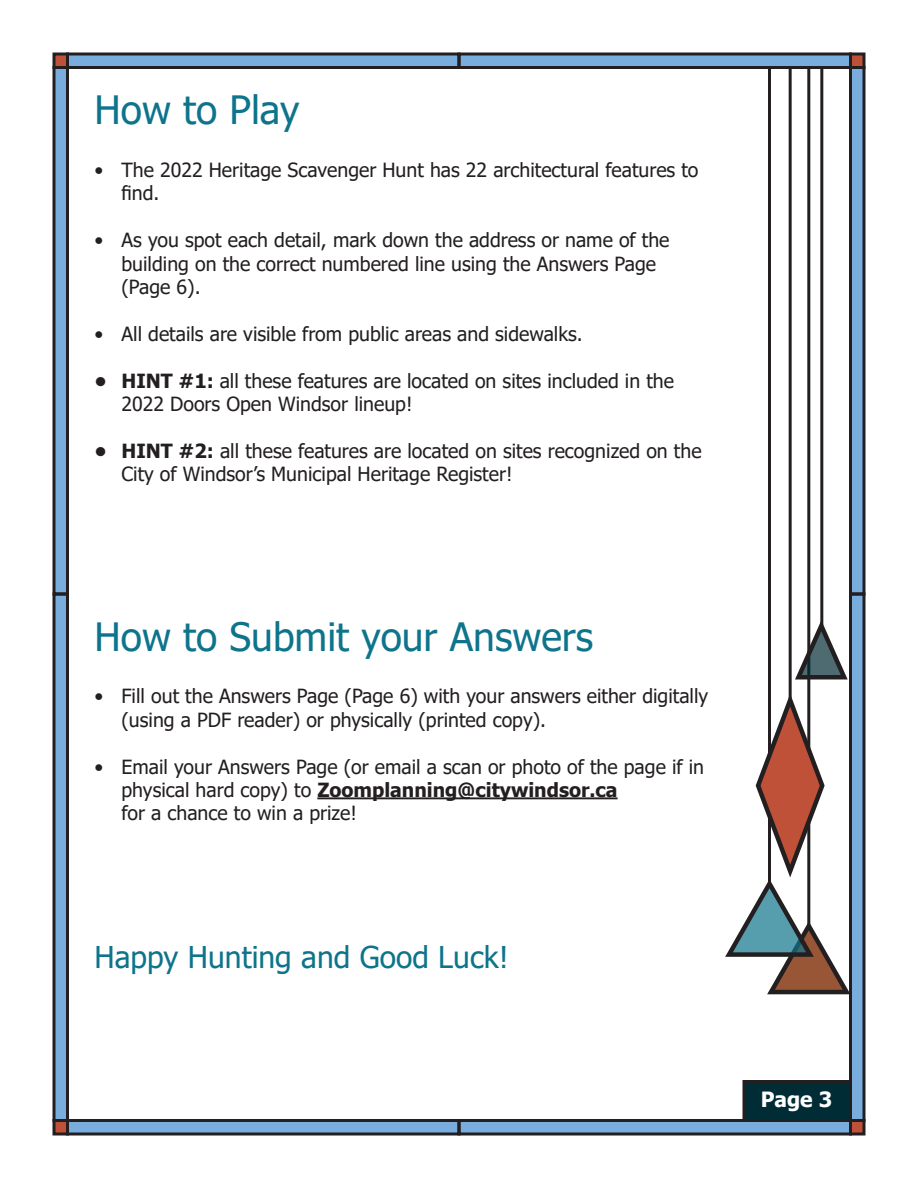
<style>
.page{position:relative;width:918px;height:1188px;background:#fff}
.page>*{position:absolute;margin:0;border:0;box-sizing:border-box;transform-origin:0 0}
.Paragraph_Style_1-1{font:39px "Tahoma";color:#0e748b}
.Paragraph_Style_1-1-2{font:30px "Tahoma";color:#0e748b}
.t1{font:700 21px "Tahoma";color:#fff}
.t2{font:19.5px/23.4px "Tahoma";color:#231f20}
.s1{font-weight:700}
</style>
<div class="page">
<div style="left:744px;top:1082px;width:107px;height:39px;background:#002c35"></div>
<div style="left:742px;top:1080px;width:110px;height:42px;border:3px solid #231f20"></div>
<div style="left:68px;top:1120px;width:391px;height:14px;background:#79addd"></div>
<div style="left:459px;top:1120px;width:391px;height:14px;background:#79addd"></div>
<div style="left:68px;top:54px;width:391px;height:14px;background:#79addd"></div>
<div style="left:459px;top:54px;width:391px;height:14px;background:#79addd"></div>
<div style="left:54px;top:68px;width:14px;height:526px;background:#79addd"></div>
<div style="left:54px;top:594px;width:14px;height:526px;background:#79addd"></div>
<div style="left:850px;top:68px;width:14px;height:526px;background:#79addd"></div>
<div style="left:850px;top:594px;width:14px;height:526px;background:#79addd"></div>
<div style="left:54px;top:54px;width:14px;height:14px;background:#bf5139"></div>
<div style="left:52px;top:52px;width:17px;height:17px;border:3px solid #231f20"></div>
<div style="left:850px;top:54px;width:14px;height:14px;background:#bf5139"></div>
<div style="left:849px;top:52px;width:17px;height:17px;border:3px solid #231f20"></div>
<div style="left:54px;top:1120px;width:14px;height:14px;background:#bf5139"></div>
<div style="left:52px;top:1119px;width:17px;height:17px;border:3px solid #231f20"></div>
<div style="left:850px;top:1120px;width:14px;height:14px;background:#bf5139"></div>
<div style="left:849px;top:1119px;width:17px;height:17px;border:3px solid #231f20"></div>
<div style="left:52px;top:66px;width:17px;height:530px;border:3px solid #231f20"></div>
<div style="left:849px;top:66px;width:17px;height:530px;border:3px solid #231f20"></div>
<div style="left:52px;top:592px;width:17px;height:530px;border:3px solid #231f20"></div>
<div style="left:849px;top:592px;width:17px;height:530px;border:3px solid #231f20"></div>
<div style="left:66px;top:1119px;width:394px;height:17px;border:3px solid #231f20"></div>
<div style="left:66px;top:52px;width:394px;height:17px;border:3px solid #231f20"></div>
<div style="left:458px;top:1119px;width:394px;height:17px;border:3px solid #231f20"></div>
<div style="left:458px;top:52px;width:394px;height:17px;border:3px solid #231f20"></div>
<hr style="left:807px;top:66px;width:3px;height:862px;background:#231f20">
<hr style="left:768px;top:66px;width:3px;height:819px;background:#231f20">
<hr style="left:789px;top:66px;width:3px;height:636px;background:#231f20">
<svg style="left:725px;top:694px;width:128px;height:303px"></svg>
<svg style="left:795px;top:620px;width:56px;height:62px"></svg>
<hr style="left:820px;top:66px;width:3px;height:559px;background:#231f20">
<hr style="left:317px;top:797px;width:301px;height:2px;background:#231f20">
<p class="Paragraph_Style_1-1" style="left:94px;top:84px;width:207px">How to Play</p>
<p class="t2" style="left:122px;top:159px;width:579px;text-indent:-27px">• The 2022 Heritage Scavenger Hunt has 22 architectural features to find.</p>
<p class="t2" style="left:122px;top:229px;width:550px;text-indent:-27px">• As you spot each detail, mark down the address or name of the building on the correct numbered line using the Answers Page (Page 6).</p>
<p class="t2" style="left:94px;top:323px;width:490px">• All details are visible from public areas and sidewalks.</p>
<p class="t2" style="left:122px;top:370px;width:554px;text-indent:-27px"><span class="s1">• HINT #1:</span> all these features are located on sites included in the<br>2022 Doors Open Windsor lineup!</p>
<p class="t2" style="left:122px;top:440px;width:582px;text-indent:-27px"><span class="s1">• HINT #2:</span> all these features are located on sites recognized on the<br>City of Windsor’s Municipal Heritage Register!</p>
<p class="Paragraph_Style_1-1" style="left:94px;top:610px;width:500px">How to Submit your Answers</p>
<p class="t2" style="left:122px;top:686px;width:588px;text-indent:-27px">• Fill out the Answers Page (Page 6) with your answers either digitally (using a PDF reader) or physically (printed copy).</p>
<p class="t2" style="left:121px;top:756px;width:584px;text-indent:-27px">• Email your Answers Page (or email a scan or photo of the page if in physical hard copy) to <span class="s1">Zoomplanning@citywindsor.ca<br></span>for a chance to win a prize!</p>
<p class="Paragraph_Style_1-1-2" style="left:94px;top:937px;width:416px">Happy Hunting and Good Luck!</p>
<p class="t1" style="left:761px;top:1085px;width:73px">Page 3</p>
</div>
